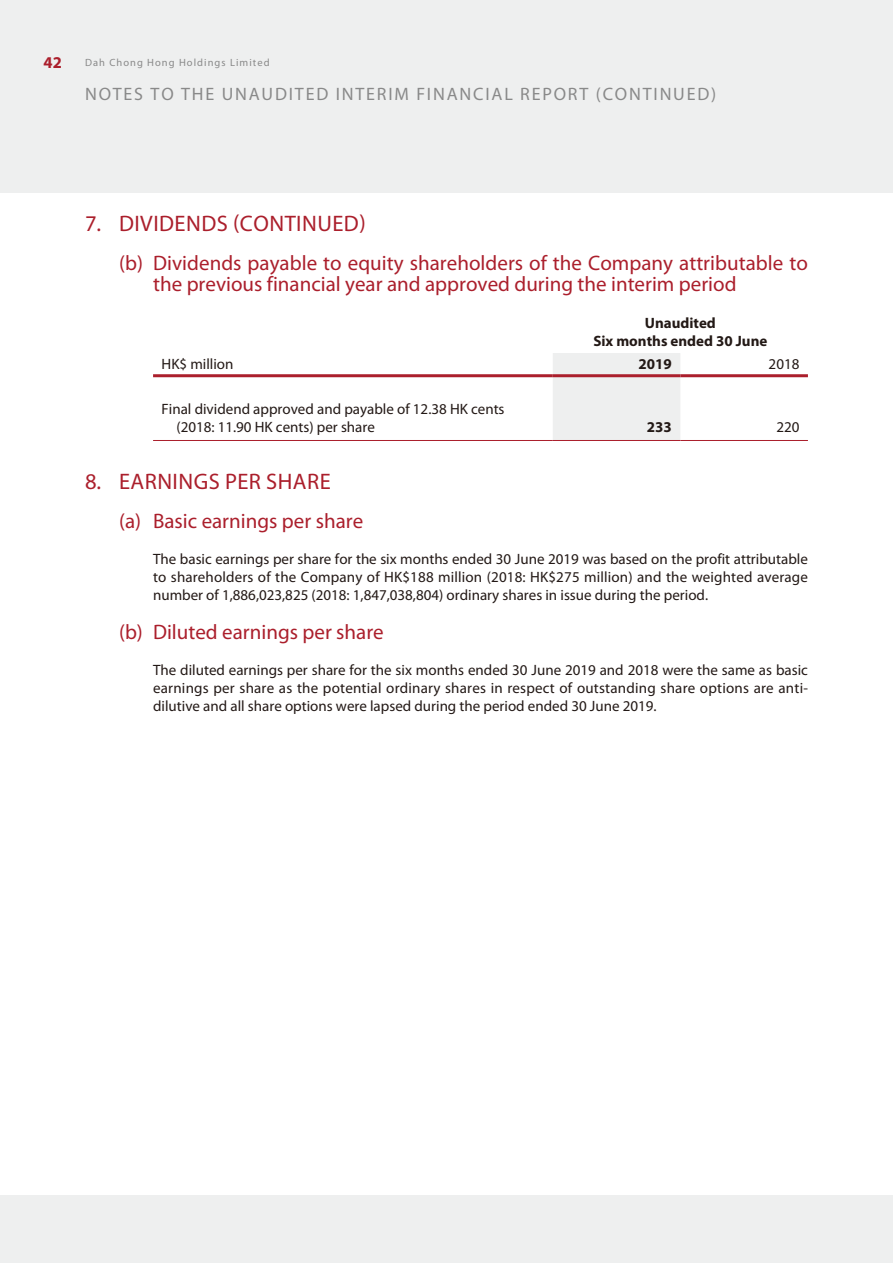
<style>
.page{position:relative;width:893px;height:1263px;background:#eeefef}
.page>*{position:absolute;margin:0;border:0;box-sizing:border-box;transform-origin:0 0}
.t1{font:22.5px "Myriad Pro";letter-spacing:.02em;color:#ab1f2c}
.t2{font:21px/21px "Myriad Pro";color:#ab1f2c}
.t3{font:18px "Myriad Pro";letter-spacing:.1em;color:#898989}
.t4{font:700 16.5px "Myriad Pro";color:#ab1f2c}
.t5{font:15px/18px "Myriad Pro";color:#231916;text-align:justify}
.t6{font:700 15px/18px "Myriad Pro";color:#231916;text-align:center}
.t7{font:10.5px "Myriad Pro";letter-spacing:.1em;color:#898989}
</style>
<div class="page">
<div style="left:0;top:193px;width:893px;height:1002px;background:#fff"></div>
<div style="left:553px;top:353px;width:127px;height:87px;background:#eeefef"></div>
<hr style="left:153px;top:374px;width:400px;height:3px;background:#ab1f2c">
<hr style="left:553px;top:374px;width:127px;height:3px;background:#ab1f2c">
<hr style="left:680px;top:374px;width:128px;height:3px;background:#ab1f2c">
<hr style="left:153px;top:440px;width:400px;height:1px;background:#ab1f2c">
<hr style="left:553px;top:440px;width:127px;height:1px;background:#ab1f2c">
<hr style="left:680px;top:440px;width:128px;height:1px;background:#ab1f2c">
<p class="t4" style="left:44px;top:56px;width:20px">42</p>
<p class="t7" style="left:85px;top:59px;width:186px">Dah Chong Hong Holdings Limited</p>
<p class="t3" style="left:85px;top:87px;width:633px">NOTES TO THE UNAUDITED INTERIM FINANCIAL REPORT (CONTINUED)</p>
<h1 class="t1" style="left:85px;top:215px;width:282px">7. DIVIDENDS (CONTINUED)</h1>
<h2 class="t2" style="left:153px;top:255px;width:656px;text-indent:-34px">(b) Dividends payable to equity shareholders of the Company attributable to the previous financial year and approved during the interim period</h2>
<p class="t6" style="left:593px;top:316px;width:176px">Unaudited<br>Six months ended 30 June</p>
<p class="t5" style="left:162px;top:356px;width:73px">HK$ million</p>
<p class="t6" style="left:639px;top:356px;width:35px">2019</p>
<p class="t5" style="left:769px;top:356px;width:32px">2018</p>
<p class="t5" style="left:176px;top:402px;width:330px;text-indent:-15px">Final dividend approved and payable of 12.38 HK cents (2018: 11.90 HK cents) per share</p>
<p class="t6" style="left:647px;top:420px;width:26px">233</p>
<p class="t5" style="left:776px;top:420px;width:25px">220</p>
<h1 class="t1" style="left:85px;top:473px;width:247px">8. EARNINGS PER SHARE</h1>
<h2 class="t2" style="left:119px;top:513px;width:246px">(a) Basic earnings per share</h2>
<p class="t5" style="left:153px;top:552px;width:656px">The basic earnings per share for the six months ended 30 June 2019 was based on the profit attributable to shareholders of the Company of HK$188 million (2018: HK$275 million) and the weighted average number of 1,886,023,825 (2018: 1,847,038,804) ordinary shares in issue during the period.</p>
<h2 class="t2" style="left:119px;top:624px;width:266px">(b) Diluted earnings per share</h2>
<p class="t5" style="left:153px;top:663px;width:656px">The diluted earnings per share for the six months ended 30 June 2019 and 2018 were the same as basic earnings per share as the potential ordinary shares in respect of outstanding share options are anti&shy;dilutive and all share options were lapsed during the period ended 30 June 2019.</p>
</div>
